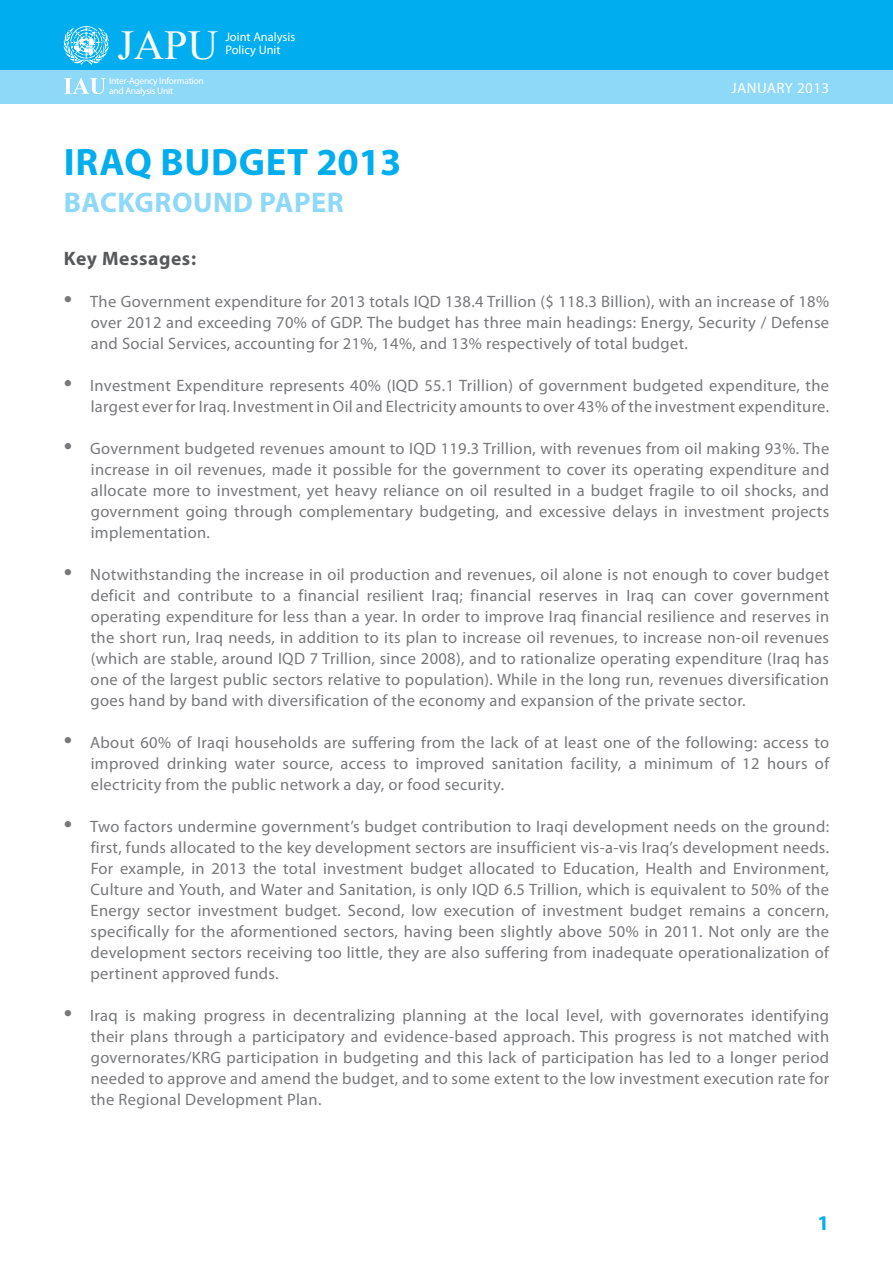
<style>
.page{position:relative;width:893px;height:1263px;background:#fff}
.page>*{position:absolute;margin:0;border:0;box-sizing:border-box;transform-origin:0 0}
.t1{font:42.15px "Mongolian Baiti";color:#fff}
.t2{font:700 38.4px "Myriad Pro";letter-spacing:.02em;color:#00aeef}
.t3{font:30px "Myriad Pro";color:#77787b}
.t4{font:700 28.5px "Myriad Pro";letter-spacing:.02em;color:#8ed8f8}
.t5{font:700 21px "Myriad Pro";color:#00aeef}
.t6{font:700 19.5px "Myriad Pro";letter-spacing:.03em;color:#58595b}
.t7{font:16.5px/21px "Myriad Pro";letter-spacing:.02em;color:#77787b}
.t8{font:15px "Myriad Pro";letter-spacing:.03em;color:#fff}
.t9{font:12.45px "Myriad Pro";color:#fff}
.t10{font:9.45px/10.1px "Myriad Pro";letter-spacing:-.025em;color:#fff}
</style>
<div class="page">
<div style="left:0;top:0;width:893px;height:70px;background:#00aeef"></div>
<div style="left:0;top:70px;width:893px;height:33px;background:#8ed8f8"></div>
<svg style="left:64px;top:26px;width:45px;height:39px"></svg>
<svg style="left:64px;top:78px;width:42px;height:16px"></svg>
<h1 class="t1" style="left:117px;top:22px;width:102px">JAPU</h1>
<p class="t9" style="left:225px;top:29px;width:71px">Joint Analysis</p>
<p class="t9" style="left:225px;top:42px;width:57px">Policy Unit</p>
<p class="t10" style="left:109px;top:76px;width:96px">Inter-Agency Information and Analysis Unit</p>
<h2 class="t2" style="left:64px;top:137px;width:339px">IRAQ BUDGET 2013</h2>
<h3 class="t4" style="left:64px;top:184px;width:282px">BACKGROUND PAPER</h3>
<p class="t8" style="left:731px;top:79px;width:99px">JANUARY 2013</p>
<p class="t6" style="left:64px;top:245px;width:134px">KEY MESSAGES:</p>
<p class="t7" style="left:90px;top:290px;width:740px">The Government expenditure for 2013 totals IQD 138.4 Trillion $( 118.3 Billion ,) with an increase of 18%</p>
<h3 class="t3" style="left:64px;top:278px;width:10px">•</h3>
<h3 class="t3" style="left:64px;top:362px;width:10px">•</h3>
<h3 class="t3" style="left:64px;top:425px;width:10px">•</h3>
<h3 class="t3" style="left:64px;top:551px;width:10px">•</h3>
<h3 class="t3" style="left:64px;top:719px;width:10px">•</h3>
<h3 class="t3" style="left:64px;top:803px;width:10px">•</h3>
<h3 class="t3" style="left:64px;top:992px;width:10px">•</h3>
<p class="t7" style="left:91px;top:311px;width:740px">over 2012 and exceeding 70% of GDP. The budget has three main headings: Energy, Security / Defense and Social Services, accounting for 21%, 14%, and 13% respectively of total budget.</p>
<p class="t7" style="left:90px;top:374px;width:740px">Investment Expenditure represents 40% (IQD 55.1 Trillion) of government budgeted expenditure, the</p>
<p class="t7" style="left:91px;top:395px;width:740px">largest ever for Iraq. Investment in Oil and Electricity amounts to over 43% of the investment expenditure.</p>
<p class="t7" style="left:90px;top:437px;width:741px">Government budgeted revenues amount to IQD 119.3 Trillion, with revenues from oil making 93%. The</p>
<p class="t7" style="left:91px;top:458px;width:740px;text-align:justify">increase in oil revenues, made it possible for the government to cover its operating expenditure and allocate more to investment, yet heavy reliance on oil resulted in a budget fragile to oil shocks, and government going through complementary budgeting, and excessive delays in investment projects implementation.</p>
<p class="t7" style="left:90px;top:563px;width:740px">Notwithstanding the increase in oil production and revenues, oil alone is not enough to cover budget</p>
<p class="t7" style="left:91px;top:584px;width:740px">deficit<br>operating expenditure for less than a year. In order to improve Iraq financial resilience and reserves in the short run, Iraq needs, in addition to its plan to increase oil revenues, to increase non-oil revenues (which are stable, around IQD 7 Trillion, since 2008 ,) and to rationalize operating expenditure (Iraq has one of the largest public sectors relative to population .) While in the long run, revenues diversification goes hand by band with diversification of the economy and expansion of the private sector.</p>
<p class="t7" style="left:90px;top:731px;width:740px">About 60% of Iraqi households are suffering from the lack of at least one of the following: access to</p>
<p class="t7" style="left:299px;top:584px;width:62px">financial</p>
<p class="t7" style="left:471px;top:584px;width:62px">financial</p>
<p class="t7" style="left:143px;top:584px;width:29px">and</p>
<p class="t7" style="left:178px;top:584px;width:77px">contribute</p>
<p class="t7" style="left:367px;top:584px;width:59px">resilient</p>
<p class="t7" style="left:605px;top:584px;width:15px">in</p>
<p class="t7" style="left:432px;top:584px;width:33px">Iraq;</p>
<p class="t7" style="left:626px;top:584px;width:29px">Iraq</p>
<p class="t7" style="left:261px;top:584px;width:16px">to</p>
<p class="t7" style="left:741px;top:584px;width:90px">government</p>
<p class="t7" style="left:283px;top:584px;width:9px">a</p>
<p class="t7" style="left:539px;top:584px;width:60px">reserves</p>
<p class="t7" style="left:662px;top:584px;width:27px">can</p>
<p class="t7" style="left:694px;top:584px;width:40px">cover</p>
<p class="t7" style="left:91px;top:752px;width:740px">improved drinking water source, access to improved sanitation facility, a minimum of 12 hours of electricity from the public network a day, or food security.</p>
<p class="t7" style="left:90px;top:815px;width:740px">Two factors undermine government s’ budget contribution to Iraqi development needs on the ground:</p>
<p class="t7" style="left:90px;top:836px;width:740px;text-align:justify">first, funds allocated to the key development sectors are insufficient vis -a- vis Iraq s’ development needs.<br>For example, in 2013 the total investment budget allocated to Education, Health and Environment, Culture and Youth, and Water and Sanitation, is only IQD 6.5 Trillion, which is equivalent to 50% of the Energy sector investment budget. Second, low execution of investment budget remains a concern, specifically for the aformentioned sectors, having been slightly above 50% in 2011. Not only are the development sectors receiving too little, they are also suffering from inadequate operationalization of pertinent approved funds.</p>
<p class="t7" style="left:90px;top:1004px;width:740px">Iraq is making progress in decentralizing planning at the local level, with governorates identifying</p>
<p class="t7" style="left:91px;top:1025px;width:740px;text-align:justify">their plans through a participatory and evidence-based approach. This progress is not matched with governorates/KRG participation in budgeting and this lack of participation has led to a longer period needed to approve and amend the budget, and to some extent to the low investment execution rate for the Regional Development Plan.</p>
<p class="t5" style="left:817px;top:1209px;width:13px">1</p>
</div>
